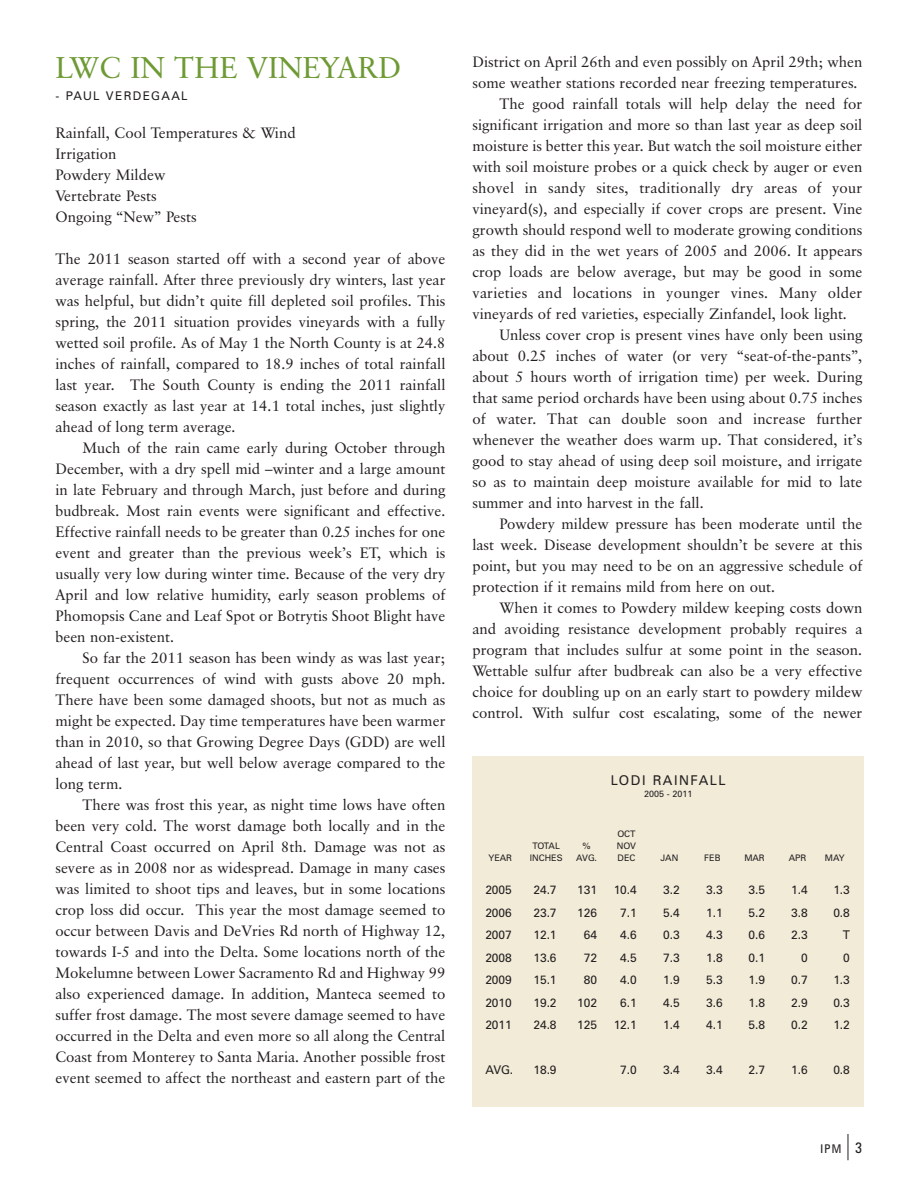
<style>
.page{position:relative;width:918px;height:1188px;background:#fff}
.page>*{position:absolute;margin:0;border:0;box-sizing:border-box;transform-origin:0 0}
.t1{font:30px "Classical Garamond BT";color:#6e9a34}
.t2{font:15px/21px "Classical Garamond BT";color:#231f20;text-align:justify}
.t3{font:13.5px "Zurich BT";letter-spacing:.11em;color:#231f20}
.t4{font:12px/22.5px "Zurich BT";color:#231f20;text-align:justify}
.t5{font:12px "Zurich BT";letter-spacing:.11em;color:#231f20}
.t6{font:condensed 12px "Zurich BT";color:#231f20}
.t7{font:9px/12px "Zurich BT";color:#231f20;text-align:center}
.s1{font-size:15px}
</style>
<div class="page">
<div style="left:472px;top:756px;width:392px;height:351px;background:#f1ebd8"></div>
<svg style="left:848px;top:1134px;width:1px;height:26px"></svg>
<h1 class="t1" style="left:56px;top:56px;width:347px">LWC IN THE VINEYARD</h1>
<p class="t5" style="left:56px;top:91px;width:134px">- PAUL VERDEGAAL</p>
<p class="t2" style="left:55px;top:124px;width:242px;text-align:left">Rainfall, Cool Temperatures &amp; Wind<br>Irrigation<br>Powdery Mildew<br>Vertebrate Pests<br>Ongoing “New” Pests</p>
<p class="t2" style="left:55px;top:250px;width:392px">The 2011 season started off with a second year of above average rainfall. After three previously dry winters, last year was helpful, but didn’t quite fill depleted soil profiles. This spring, the 2011 situation provides vineyards with a fully wetted soil profile. As of May 1 the North County is at 24.8 inches of rainfall, compared to 18.9 inches of total rainfall last year. The South County is ending the 2011 rainfall season exactly as last year at 14.1 total inches, just slightly ahead of long term average.</p>
<p class="t2" style="left:55px;top:439px;width:392px;text-indent:27px">Much of the rain came early during October through December, with a dry spell mid –winter and a large amount in late February and through March, just before and during budbreak. Most rain events were significant and effective.<br>Effective rainfall needs to be greater than 0.25 inches for one event and greater than the previous week’s ET, which is usually very low during winter time. Because of the very dry April and low relative humidity, early season problems of Phomopsis Cane and Leaf Spot or Botrytis Shoot Blight have been non-existent.</p>
<p class="t2" style="left:55px;top:649px;width:392px;text-indent:27px">So far the 2011 season has been windy as was last year; frequent occurrences of wind with gusts above 20 mph.<br>There have been some damaged shoots, but not as much as might be expected. Day time temperatures have been warmer than in 2010, so that Growing Degree Days (GDD) are well ahead of last year, but well below average compared to the long term.</p>
<p class="t2" style="left:55px;top:796px;width:392px;text-indent:27px">There was frost this year, as night time lows have often been very cold. The worst damage both locally and in the Central Coast occurred on April 8th. Damage was not as severe as in 2008 nor as widespread. Damage in many cases was limited to shoot tips and leaves, but in some locations crop loss did occur. This year the most damage seemed to occur between Davis and DeVries Rd north of Highway 12, towards I-5 and into the Delta. Some locations north of the Mokelumne between Lower Sacramento Rd and Highway 99 also experienced damage. In addition, Manteca seemed to suffer frost damage. The most severe damage seemed to have occurred in the Delta and even more so all along the Central Coast from Monterey to Santa Maria. Another possible frost event seemed to affect the northeast and eastern part of the</p>
<p class="t2" style="left:472px;top:53px;width:392px">District on April 26th and even possibly on April 29th; when</p>
<p class="t2" style="left:472px;top:74px;width:387px">some weather stations recorded near freezing temperatures.</p>
<p class="t2" style="left:499px;top:95px;width:365px">The good rainfall totals will help delay the need for</p>
<p class="t2" style="left:472px;top:116px;width:392px">significant irrigation and more so than last year as deep soil</p>
<p class="t2" style="left:472px;top:137px;width:392px">moisture is better this year. But watch the soil moisture either</p>
<p class="t2" style="left:472px;top:158px;width:392px">with soil moisture probes or a quick check by auger or even</p>
<p class="t2" style="left:472px;top:179px;width:392px">shovel in sandy sites, traditionally dry areas of your</p>
<p class="t2" style="left:472px;top:200px;width:392px">vineyard(s), and especially if cover crops are present. Vine</p>
<p class="t2" style="left:472px;top:221px;width:391px">growth should respond well to moderate growing conditions</p>
<p class="t2" style="left:472px;top:242px;width:391px">as they did in the wet years of 2005 and 2006. It appears</p>
<p class="t2" style="left:472px;top:263px;width:392px">crop loads are below average, but may be good in some</p>
<p class="t2" style="left:472px;top:284px;width:392px">varieties and locations in younger vines. Many older</p>
<p class="t2" style="left:472px;top:305px;width:376px">vineyards of red varieties, especially Zinfandel, look light.</p>
<p class="t2" style="left:499px;top:326px;width:365px">Unless cover crop is present vines have only been using</p>
<p class="t2" style="left:472px;top:347px;width:392px">about 0.25 inches of water (or very “seat-of-the-pants”,</p>
<p class="t2" style="left:472px;top:368px;width:392px">about 5 hours worth of irrigation time) per week. During</p>
<p class="t2" style="left:472px;top:389px;width:391px">that same period orchards have been using about 0.75 inches</p>
<p class="t2" style="left:472px;top:410px;width:392px">of water. That can double soon and increase further</p>
<p class="t2" style="left:472px;top:431px;width:391px">whenever the weather does warm up. That considered, it’s</p>
<p class="t2" style="left:472px;top:452px;width:392px">good to stay ahead of using deep soil moisture, and irrigate</p>
<p class="t2" style="left:472px;top:473px;width:392px">so as to maintain deep moisture available for mid to late</p>
<p class="t2" style="left:472px;top:494px;width:233px">summer and into harvest in the fall.</p>
<p class="t2" style="left:499px;top:515px;width:365px">Powdery mildew pressure has been moderate until the</p>
<p class="t2" style="left:472px;top:536px;width:391px">last week. Disease development shouldn’t be severe at this</p>
<p class="t2" style="left:472px;top:557px;width:392px">point, but you may need to be on an aggressive schedule of</p>
<p class="t2" style="left:472px;top:578px;width:304px">protection if it remains mild from here on out.</p>
<p class="t2" style="left:499px;top:599px;width:365px">When it comes to Powdery mildew keeping costs down</p>
<p class="t2" style="left:472px;top:620px;width:392px">and avoiding resistance development probably requires a</p>
<p class="t2" style="left:472px;top:641px;width:392px">program that includes sulfur at some point in the season.</p>
<p class="t2" style="left:472px;top:662px;width:392px">Wettable sulfur after budbreak can also be a very effective</p>
<p class="t2" style="left:472px;top:683px;width:392px">choice for doubling up on an early start to powdery mildew</p>
<p class="t2" style="left:472px;top:704px;width:392px">control. With sulfur cost escalating, some of the newer</p>
<p class="t7" style="left:533px;top:840px;width:29px">TOTAL</p>
<p class="t7" style="left:488px;top:852px;width:25px">YEAR</p>
<p class="t7" style="left:530px;top:852px;width:34px">INCHES</p>
<p class="t4" style="left:485px;top:880px;width:28px">2005<br>2006<br>2007<br>2008<br>2009<br>2010<br>2011</p>
<p class="t4" style="left:485px;top:1060px;width:29px">AVG.</p>
<p class="t4" style="left:533px;top:880px;width:25px">24.7<br>23.7<br>12.1<br>13.6<br>15.1<br>19.2<br>24.8</p>
<p class="t4" style="left:533px;top:1060px;width:25px">18.9</p>
<p class="t7" style="left:576px;top:840px;width:22px">%<br>AVG.</p>
<p class="t4" style="left:577px;top:880px;width:21px;text-align:center">131<br>126<br>64<br>72<br>80<br>102<br>125</p>
<p class="t3" style="left:611px;top:775px;width:116px">LODI RAINFALL</p>
<p class="t7" style="left:644px;top:788px;width:50px">2005 - 2011</p>
<p class="t7" style="left:617px;top:828px;width:21px;text-align:justify">OCT NOV DEC</p>
<p class="t4" style="left:614px;top:880px;width:25px;text-align:center">10.4<br>7.1<br>4.6<br>4.5<br>4.0<br>6.1<br>12.1</p>
<p class="t4" style="left:620px;top:1060px;width:18px">7.0</p>
<p class="t7" style="left:661px;top:852px;width:19px">JAN</p>
<p class="t4" style="left:663px;top:880px;width:18px">3.2<br>5.4<br>0.3<br>7.3<br>1.9<br>4.5<br>1.4</p>
<p class="t4" style="left:663px;top:1060px;width:18px">3.4</p>
<p class="t7" style="left:704px;top:852px;width:18px">FEB</p>
<p class="t4" style="left:706px;top:880px;width:18px">3.3<br>1.1<br>4.3<br>1.8<br>5.3<br>3.6<br>4.1</p>
<p class="t4" style="left:706px;top:1060px;width:18px">3.4</p>
<p class="t7" style="left:744px;top:852px;width:22px">MAR</p>
<p class="t4" style="left:748px;top:880px;width:18px">3.5<br>5.2<br>0.6<br>0.1<br>1.9<br>1.8<br>5.8</p>
<p class="t4" style="left:748px;top:1060px;width:18px">2.7</p>
<p class="t7" style="left:789px;top:852px;width:19px">APR</p>
<p class="t4" style="left:791px;top:880px;width:18px;text-align:right">1.4<br>3.8<br>2.3<br>0<br>0.7<br>2.9<br>0.2</p>
<p class="t4" style="left:791px;top:1060px;width:18px">1.6</p>
<p class="t7" style="left:825px;top:852px;width:21px">MAY</p>
<p class="t4" style="left:833px;top:880px;width:18px;text-align:right">1.3<br>0.8<br>T<br>0<br>1.3<br>0.3<br>1.2</p>
<p class="t4" style="left:833px;top:1060px;width:18px">0.8</p>
<p class="t6" style="left:821px;top:1144px;width:43px">IPM <span class="s1">3</span></p>
</div>
